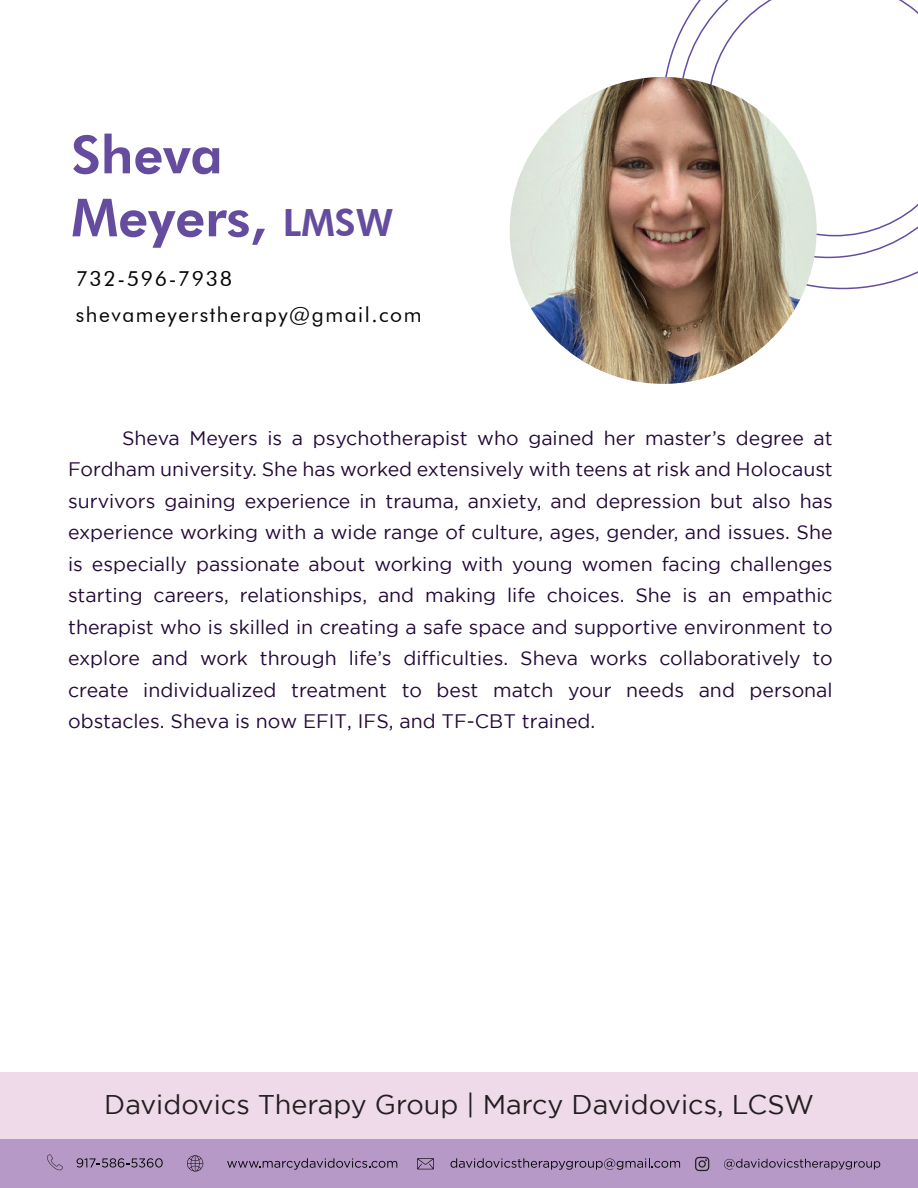
<style>
.page{position:relative;width:918px;height:1188px;background:#fff}
.page>*{position:absolute;margin:0;border:0;box-sizing:border-box;transform-origin:0 0}
.t1{font:800 52.5px/63px "Futura BT";color:#654c9f}
.t2{font:27px "Gotham";color:#231f20}
.t3{font:21px/36px "Futura BT";letter-spacing:.075em;color:#060504}
.t4{font:19.5px/31.5px "Gotham";color:#230939;text-align:justify}
.s1{font-size:37.5px}
</style>
<div class="page">
<div style="left:0;top:1072px;width:918px;height:67px;background:#efdaea"></div>
<svg style="left:665px;top:33px;width:253px;height:256px"></svg>
<svg style="left:679px;top:0;width:239px;height:258px"></svg>
<svg style="left:708px;top:0;width:210px;height:236px"></svg>
<div style="left:0;top:1139px;width:918px;height:49px;background:#b799c7"></div>
<svg style="left:77px;top:1158px;width:86px;height:10px"></svg>
<svg style="left:227px;top:1158px;width:170px;height:12px"></svg>
<svg style="left:451px;top:1158px;width:229px;height:12px"></svg>
<svg style="left:187px;top:1155px;width:16px;height:17px"></svg>
<svg style="left:417px;top:1158px;width:17px;height:11px"></svg>
<svg style="left:47px;top:1154px;width:16px;height:16px"></svg>
<svg style="left:724px;top:1159px;width:156px;height:11px"></svg>
<svg style="left:695px;top:1157px;width:14px;height:14px"></svg>
<img style="left:510px;top:77px;width:307px;height:307px;border-radius:153px">
<h1 class="t1" style="left:72px;top:123px;width:323px">Sheva<br>Meyers, <span class="s1">LMSW</span></h1>
<p class="t3" style="left:76px;top:260px;width:347px">732-596-7938 shevameyerstherapy@gmail.com</p>
<p class="t4" style="left:68px;top:422px;width:766px;text-indent:54px">Sheva Meyers is a psychotherapist who gained her master’s degree at Fordham university. She has worked extensively with teens at risk and Holocaust survivors gaining experience in trauma, anxiety, and depression but also has experience working with a wide range of culture, ages, gender, and issues. She is especially passionate about working with young women facing challenges starting careers, relationships, and making life choices. She is an empathic therapist who is skilled in creating a safe space and supportive environment to explore and work through life’s difficulties. Sheva works collaboratively to create individualized treatment to best match your needs and personal obstacles. Sheva is now EFIT, IFS, and TF-CBT trained.</p>
<h2 class="t2" style="left:104px;top:1090px;width:711px">Davidovics Therapy Group | Marcy Davidovics, LCSW</h2>
</div>
